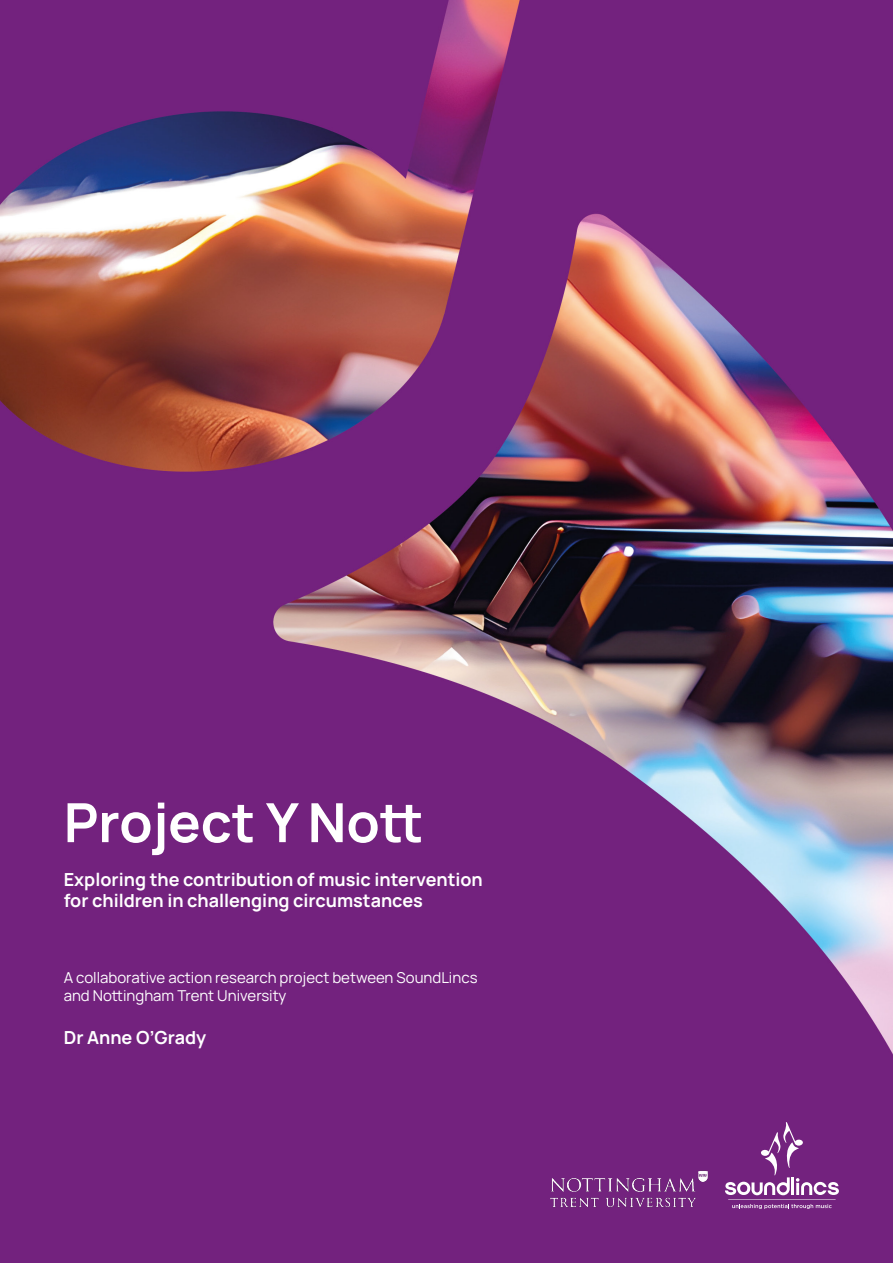
<style>
.page{position:relative;width:893px;height:1263px;background:#fff}
.page>*{position:absolute;margin:0;border:0;box-sizing:border-box;transform-origin:0 0}
.t1{font:700 54px "Manrope";color:#fff}
.t2{font:700 18px/21.6px "Manrope";color:#fff}
.t3{font:15px/18px "Manrope";color:#fff}
</style>
<div class="page">
<img style="left:0;top:0;width:893px;height:1263px">
<div style="left:538px;top:1120px;width:183px;height:138px;background:#73227e"></div>
<svg style="left:725px;top:1122px;width:114px;height:87px"></svg>
<h1 class="t1" style="left:64px;top:777px;width:361px">Project Y Nott</h1>
<p class="t2" style="left:64px;top:867px;width:421px">Exploring the contribution of music intervention for children in challenging circumstances</p>
<p class="t3" style="left:64px;top:968px;width:415px">A collaborative action research project between SoundLincs and Nottingham Trent University</p>
<p class="t2" style="left:64px;top:1025px;width:144px">Dr Anne O’Grady</p>
</div>
